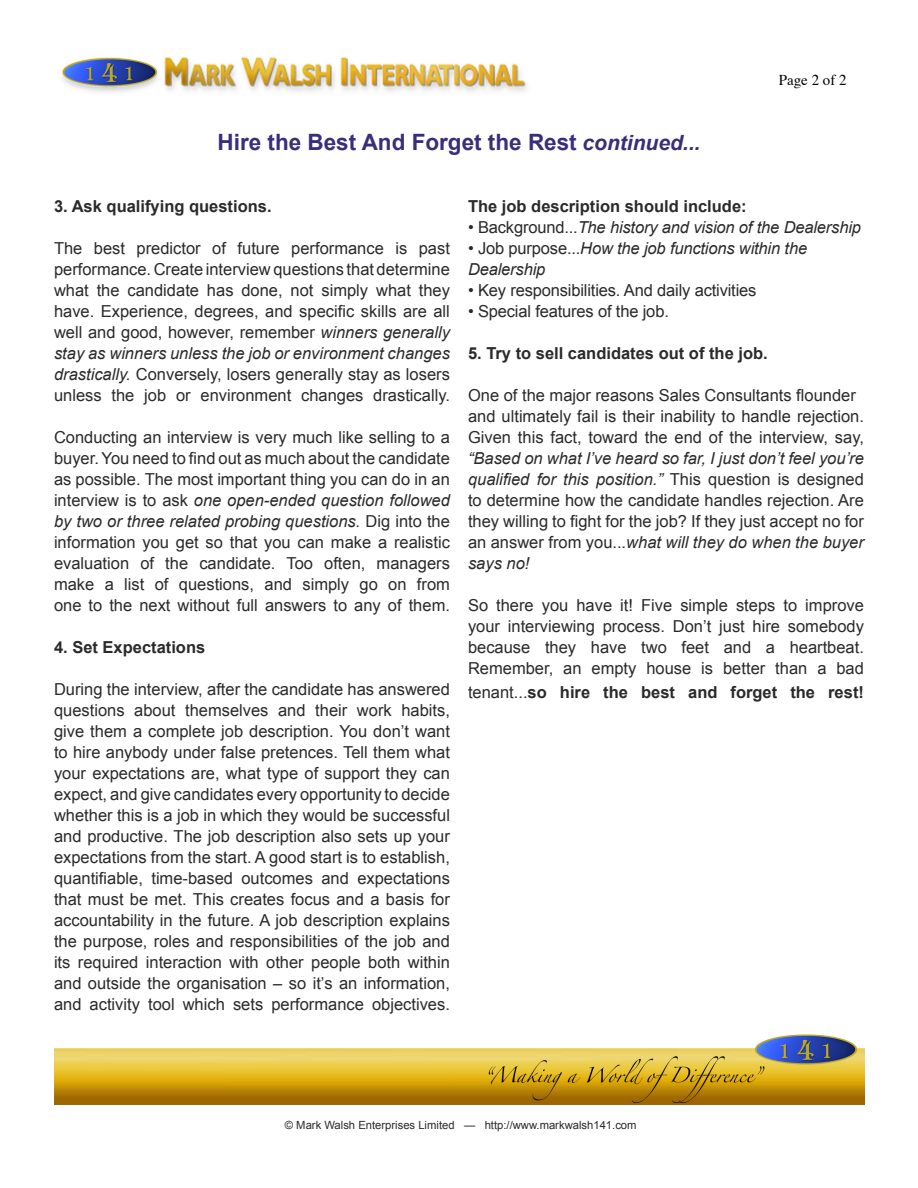
<style>
.page{position:relative;width:918px;height:1188px;background:#fff}
.page>*{position:absolute;margin:0;border:0;box-sizing:border-box;transform-origin:0 0}
.t1{font:700 22.5px "Arial";color:#392e7a}
.t2{font:16.5px/21px "Arial";color:#2a2a2a;text-align:justify}
.t3{font:700 16.5px "Arial";color:#2a2a2a}
.t4{font:italic 16.5px/21px "Arial";letter-spacing:-.01em;color:#2a2a2a}
.t5{font:15px "Times";color:#000}
.t6{font:11.25px "Arial";color:#2a2a2a}
.s1{font-style:italic;font-size:21px}
.s2{font-style:italic}
.s3{font-style:normal}
.s4{font-weight:400}
</style>
<div class="page">
<img style="left:54px;top:1034px;width:810px;height:71px">
<img style="left:62px;top:57px;width:465px;height:35px">
<h1 class="t1" style="left:218px;top:129px;width:484px">Hire the Best And Forget the Rest <span class="s1">continued...</span></h1>
<p class="t5" style="left:779px;top:66px;width:69px">Page 2 of 2</p>
<p class="t3" style="left:54px;top:197px;width:219px">3. Ask qualifying questions.</p>
<p class="t2" style="left:54px;top:238px;width:398px">The best predictor of future performance is past performance. Create interview questions that determine what the candidate has done, not simply what they have. Experience, degrees, and specific skills are all well and good, however, remember <span class="s2">winners generally stay as winners unless the job or environment changes drastically.</span> Conversely, losers generally stay as losers unless the job or environment changes drastically.</p>
<p class="t2" style="left:54px;top:427px;width:397px">Conducting an interview is very much like selling to a buyer. You need to find out as much about the candidate as possible. The most important thing you can do in an interview is to ask <span class="s2">one open-ended question followed by two or three related probing questions.</span> Dig into the information you get so that you can make a realistic evaluation of the candidate. Too often, managers make a list of questions, and simply go on from one to the next without full answers to any of them.</p>
<p class="t3" style="left:54px;top:638px;width:153px">4. Set Expectations</p>
<p class="t2" style="left:54px;top:679px;width:398px">During the interview, after the candidate has answered questions about themselves and their work habits, give them a complete job description. You don’t want to hire anybody under false pretences. Tell them what your expectations are, what type of support they can expect, and give candidates every opportunity to decide whether this is a job in which they would be successful and productive. The job description also sets up your expectations from the start. A good start is to establish, quantifiable, time-based outcomes and expectations that must be met. This creates focus and a basis for accountability in the future. A job description explains the purpose, roles and responsibilities of the job and its required interaction with other people both within and outside the organisation – so it’s an information, and activity tool which sets performance objectives.</p>
<p class="t3" style="left:468px;top:197px;width:280px">The job description should include:</p>
<p class="t4" style="left:468px;top:217px;width:395px"><span class="s3">• Background...</span>The history and vision of the Dealership</p>
<p class="t4" style="left:468px;top:238px;width:341px"><span class="s3">• Job purpose...</span>How the job functions within the<br>Dealership</p>
<p class="t2" style="left:468px;top:280px;width:290px">• Key responsibilities. And daily activities</p>
<p class="t2" style="left:468px;top:301px;width:202px">• Special features of the job.</p>
<p class="t3" style="left:468px;top:344px;width:301px">5. Try to sell candidates out of the job.</p>
<p class="t2" style="left:468px;top:385px;width:397px;text-align:left">One of the major reasons Sales Consultants flounder and ultimately fail is their inability to handle rejection.<br>Given this fact, toward the end of the interview, say,</p>
<p class="t2" style="left:468px;top:448px;width:397px"><span class="s2">“Based on what I’ve heard so far, I just don’t feel you’re qualified for this position.”</span> This question is designed to determine how the candidate handles rejection. Are they willing to fight for the job? If they just accept no for an answer from you..<span class="s2">.what will they do when the buyer says no!</span></p>
<p class="t2" style="left:468px;top:595px;width:397px">So there you have it! Five simple steps to improve your interviewing process. Don’t just hire somebody because they have two feet and a heartbeat.<br>Remember, an empty house is better than a bad</p>
<p class="t3" style="left:468px;top:683px;width:397px"><span class="s4">tenant...</span>so hire the best and forget the rest!</p>
<p class="t6" style="left:285px;top:1118px;width:353px">© Mark Walsh Enterprises Limited — http://www.markwalsh141.com</p>
</div>
